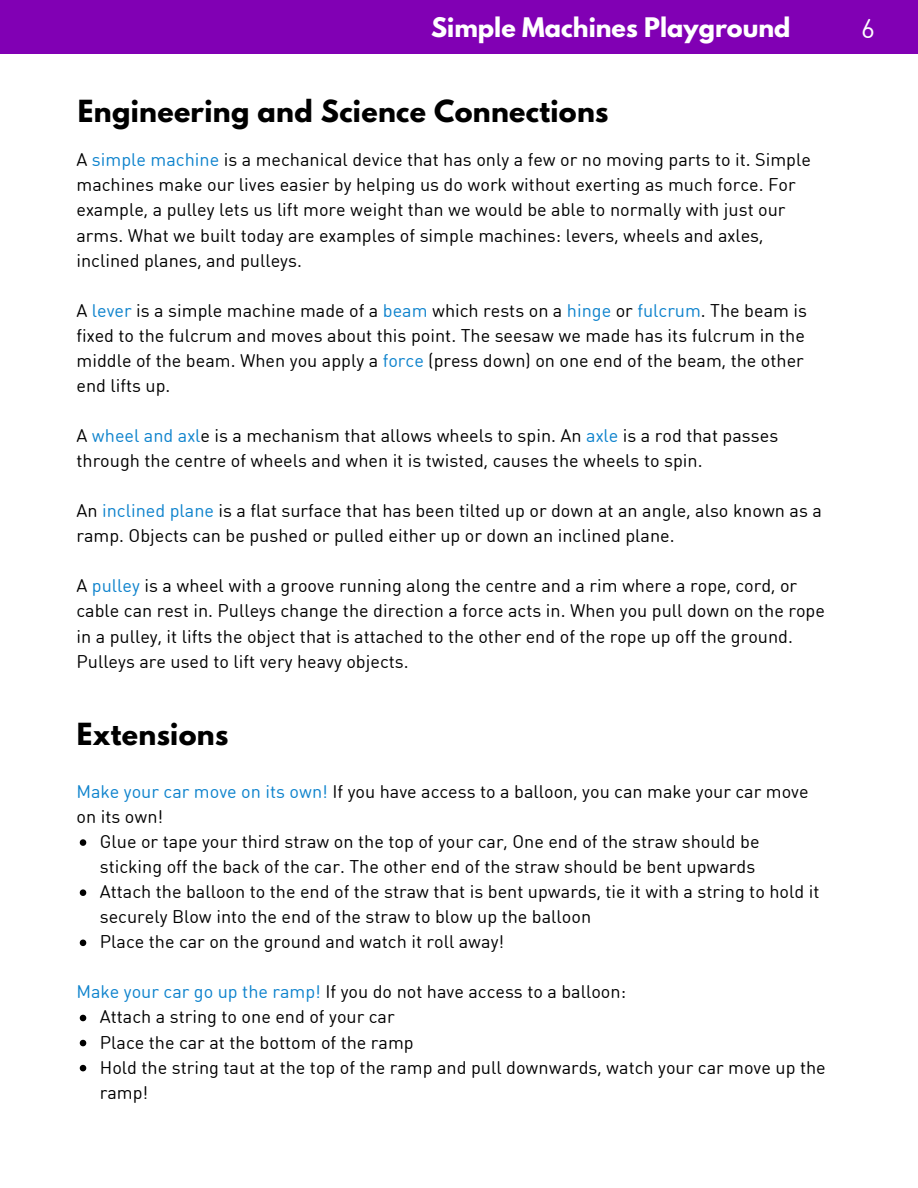
<style>
.page{position:relative;width:918px;height:1188px;background:#fff}
.page>*{position:absolute;margin:0;border:0;box-sizing:border-box;transform-origin:0 0}
.t1{font:700 27px "League Spartan";letter-spacing:.01em;color:#000}
.t2{font:26.55px "DIN Round Web W03";color:#fff}
.t3{font:700 23.85px "League Spartan";color:#fff}
.t4{font:18px/25px "DIN Round Web W03";color:#000}
.s1{color:#0e83cd}
</style>
<div class="page">
<div style="left:0;top:0;width:918px;height:54px;background:#8100b4"></div>
<svg style="left:80px;top:839px;width:6px;height:7px"></svg>
<svg style="left:80px;top:889px;width:6px;height:7px"></svg>
<svg style="left:80px;top:940px;width:6px;height:6px"></svg>
<svg style="left:80px;top:1015px;width:6px;height:6px"></svg>
<svg style="left:80px;top:1040px;width:6px;height:6px"></svg>
<svg style="left:80px;top:1065px;width:6px;height:6px"></svg>
<h3 class="t3" style="left:431px;top:16px;width:361px">Simple Machines Playground</h3>
<h1 class="t1" style="left:78px;top:97px;width:532px">Engineering and Science Connections</h1>
<p class="t4" style="left:76px;top:147px;width:736px">A <span class="s1">simple machine</span> is a mechanical device that has only a few or no moving parts to it. Simple machines make our lives easier by helping us do work without exerting as much force. For example, a pulley lets us lift more weight than we would be able to normally with just our arms. What we built today are examples of simple machines: levers, wheels and axles, inclined planes, and pulleys.</p>
<p class="t4" style="left:76px;top:297px;width:732px">A <span class="s1">lever</span> is a simple machine made of a <span class="s1">beam</span> which rests on a <span class="s1">hinge</span> or <span class="s1">fulcrum</span>. The beam is fixed to the fulcrum and moves about this point. The seesaw we made has its fulcrum in the middle of the beam. When you apply a <span class="s1">force</span> (press down) on one end of the beam, the other end lifts up.</p>
<p class="t4" style="left:76px;top:422px;width:703px">A <span class="s1">wheel and axl</span>e is a mechanism that allows wheels to spin. An <span class="s1">axle</span> is a rod that passes through the centre of wheels and when it is twisted, causes the wheels to spin.</p>
<p class="t4" style="left:76px;top:498px;width:747px">An <span class="s1">inclined plane</span> is a flat surface that has been tilted up or down at an angle, also known as a ramp. Objects can be pushed or pulled either up or down an inclined plane.</p>
<p class="t4" style="left:76px;top:573px;width:750px">A <span class="s1">pulley</span> is a wheel with a groove running along the centre and a rim where a rope, cord, or cable can rest in. Pulleys change the direction a force acts in. When you pull down on the rope in a pulley, it lifts the object that is attached to the other end of the rope up off the ground.<br>Pulleys are used to lift very heavy objects.</p>
<h1 class="t1" style="left:77px;top:721px;width:153px">Extensions</h1>
<p class="t4" style="left:76px;top:778px;width:734px"><span class="s1">Make your car move on its own!</span> If you have access to a balloon, you can make your car move on its own!</p>
<p class="t4" style="left:100px;top:828px;width:721px">Glue or tape your third straw on the top of your car, One end of the straw should be sticking off the back of the car. The other end of the straw should be bent upwards<br>Attach the balloon to the end of the straw that is bent upwards, tie it with a string to hold it securely Blow into the end of the straw to blow up the balloon<br>Place the car on the ground and watch it roll away!</p>
<p class="t4" style="left:76px;top:979px;width:551px"><span class="s1">Make your car go up the ramp!</span> If you do not have access to a balloon:</p>
<p class="t4" style="left:100px;top:1004px;width:727px">Attach a string to one end of your car<br>Place the car at the bottom of the ramp<br>Hold the string taut at the top of the ramp and pull downwards, watch your car move up the ramp!</p>
<h2 class="t2" style="left:861px;top:10px;width:15px">6</h2>
</div>
